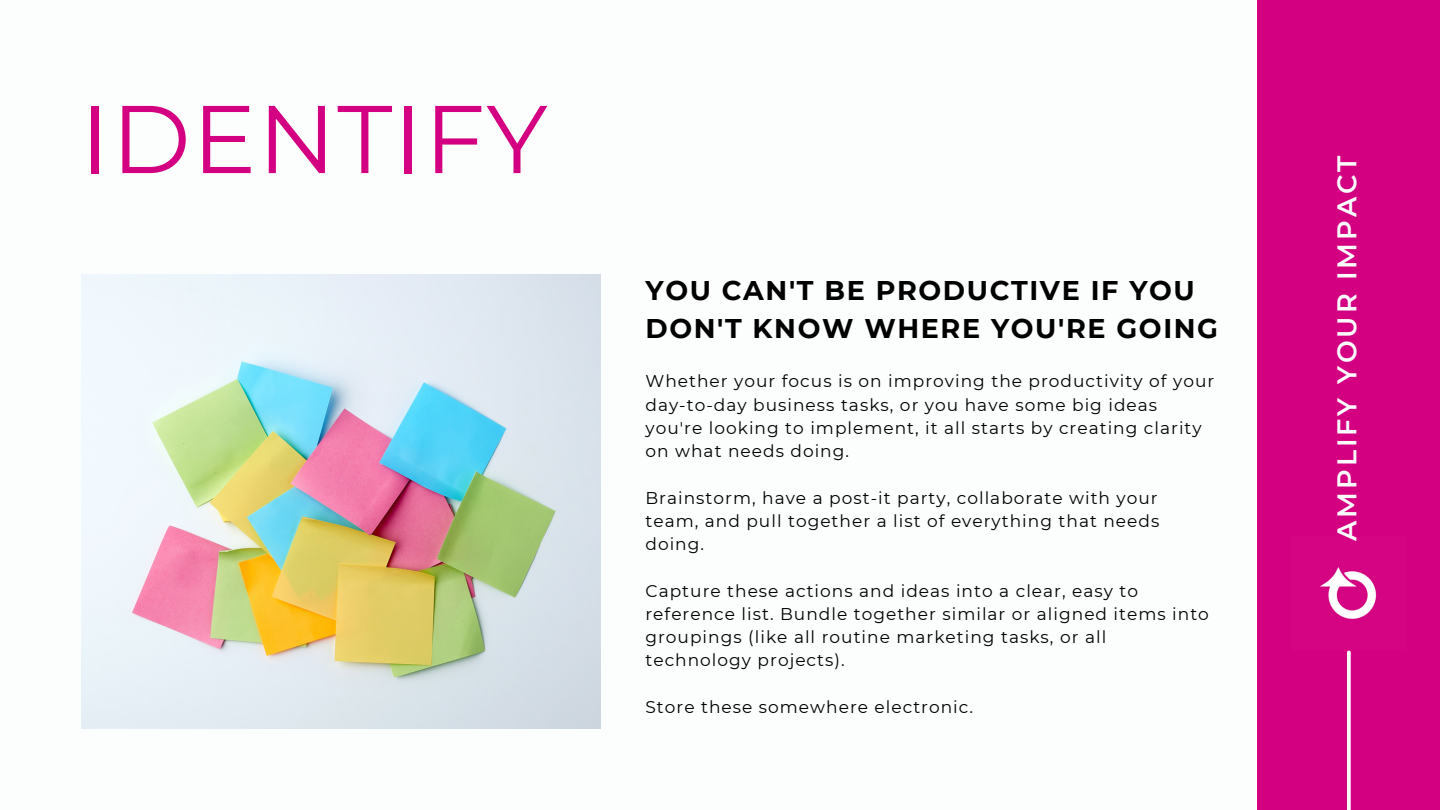
<style>
.page{position:relative;width:1440px;height:810px;background:#fff}
.page>*{position:absolute;margin:0;border:0;box-sizing:border-box;transform-origin:0 0}
.t1{font:96px "Montserrat";letter-spacing:.015em;color:#d40082}
.t2{font:700 27px/37.5px "Montserrat";letter-spacing:.06em;color:#000}
.t3{font:600 27px "Montserrat";letter-spacing:.11em;color:#fcfefd}
.t4{font:17px/23.2px "Montserrat";letter-spacing:.06em;color:#000}
</style>
<div class="page">
<img style="left:81px;top:274px;width:520px;height:455px">
<div style="left:1258px;top:0;width:182px;height:810px;background:#d40082"></div>
<img style="left:1320px;top:567px;width:57px;height:84px">
<svg style="left:1347px;top:652px;width:4px;height:158px"></svg>
<h1 class="t1" style="left:81px;top:80px;width:468px">IDENTIFY</h1>
<h2 class="t2" style="left:645px;top:272px;width:574px">YOU CAN'T BE PRODUCTIVE IF YOU<br>DON'T KNOW WHERE YOU'RE GOING</h2>
<p class="t4" style="left:645px;top:370px;width:570px">Whether your focus is on improving the productivity of your day-to-day business tasks, or you have some big ideas you're looking to implement, it all starts by creating clarity on what needs doing.</p>
<p class="t4" style="left:645px;top:486px;width:515px;text-align:justify">Brainstorm, have a post-it party, collaborate with your team, and pull together a list of everything that needs doing.</p>
<p class="t4" style="left:645px;top:579px;width:565px">Capture these actions and ideas into a clear, easy to reference list. Bundle together similar or aligned items into groupings (like all routine marketing tasks, or all technology projects).</p>
<p class="t4" style="left:645px;top:695px;width:329px">Store these somewhere electronic.</p>
<h2 class="t3" style="left:1330px;top:541px;width:387px;rotate:-90deg">AMPLIFY YOUR IMPACT</h2>
</div>
